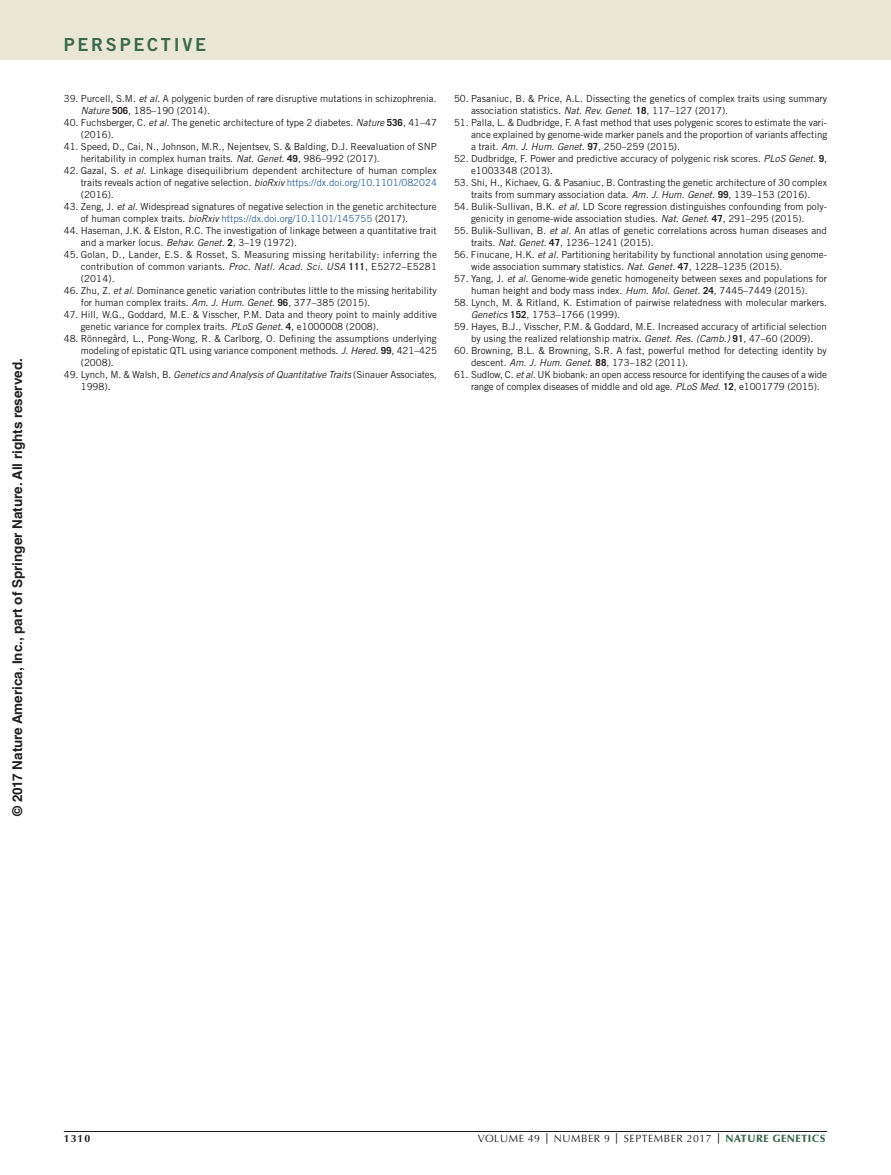
<style>
.page{position:relative;width:891px;height:1175px;background:#fff}
.page>*{position:absolute;margin:0;border:0;box-sizing:border-box;transform-origin:0 0}
.t1{font:18px "Trade Gothic LT Std Bd 2";letter-spacing:.15em;color:#3b684f}
.t2{font:700 13.5px "Helvetica LT Std";color:#231f20}
.t3{font:10.5px "Optima LT Std";letter-spacing:.05em;color:#231f20}
.t4{font:700 10.5px "Optima LT Std";color:#231f20}
.REFERENCES{font:9.75px/12px "Trade Gothic LT Std";letter-spacing:-.005em;color:#231f20}
.s1{font-style:italic}
.s2{font-weight:700}
.s3{color:#369}
.s4{font-weight:900;color:#3b684f}
</style>
<div class="page">
<div style="left:0;top:0;width:891px;height:60px;background:#ebe7d7"></div>
<hr style="left:64px;top:1131px;width:763px;height:1px;background:#231f20">
<h2 class="t2" style="left:9px;top:816px;width:459px;rotate:-90deg">© 2017 Nature America, Inc., part of Springer Nature. All rights reserved.</h2>
<h1 class="t1" style="left:64px;top:34px;width:144px">PERSPECTIVE</h1>
<p class="REFERENCES" style="left:81px;top:92px;width:357px;text-indent:-17px">39. Purcell, S.M. <span class="s1">et al.</span> A polygenic burden of rare disruptive mutations in schizophrenia.<br><span class="s1">Nature</span> <span class="s2">506</span>, 185–190 (2014).</p>
<p class="REFERENCES" style="left:81px;top:116px;width:358px;text-indent:-17px">40. Fuchsberger, C. <span class="s1">et al.</span> The genetic architecture of type 2 diabetes. <span class="s1">Nature</span> <span class="s2">536</span>, 41–47 (2016).</p>
<p class="REFERENCES" style="left:81px;top:140px;width:357px;text-indent:-17px">41. Speed, D., Cai, N., Johnson, M.R., Nejentsev, S. &amp; Balding, D.J. Reevaluation of SNP heritability in complex human traits. <span class="s1">Nat. Genet.</span> <span class="s2">49</span>, 986–992 (2017).</p>
<p class="REFERENCES" style="left:81px;top:164px;width:358px;text-align:justify;text-indent:-17px">42. Gazal, S. <span class="s1">et al.</span> Linkage disequilibrium dependent architecture of human complex traits reveals action of negative selection. <span class="s1">bioRxiv</span> <span class="s3">https://dx.doi.org/10.1101/082024 </span>(2016).</p>
<p class="REFERENCES" style="left:81px;top:200px;width:357px;text-indent:-17px">43. Zeng, J. <span class="s1">et al.</span> Widespread signatures of negative selection in the genetic architecture of human complex traits. <span class="s1">bioRxiv</span> <span class="s3">https://dx.doi.org/10.1101/145755</span> (2017).</p>
<p class="REFERENCES" style="left:81px;top:224px;width:357px;text-indent:-17px">44. Haseman, J.K. &amp; Elston, R.C. The investigation of linkage between a quantitative trait and a marker locus. <span class="s1">Behav. Genet.</span> <span class="s2">2</span>, 3–19 (1972).</p>
<p class="REFERENCES" style="left:81px;top:248px;width:358px;text-align:justify;text-indent:-17px">45. Golan, D., Lander, E.S. &amp; Rosset, S. Measuring missing heritability: inferring the contribution of common variants. <span class="s1">Proc. Natl. Acad. Sci. USA</span> <span class="s2">111</span>, E5272–E5281 (2014).</p>
<p class="REFERENCES" style="left:81px;top:284px;width:357px;text-indent:-17px">46. Zhu, Z. <span class="s1">et al.</span> Dominance genetic variation contributes little to the missing heritability for human complex traits. <span class="s1">Am. J. Hum. Genet.</span> <span class="s2">96</span>, 377–385 (2015).</p>
<p class="REFERENCES" style="left:81px;top:308px;width:358px;text-indent:-17px">47. Hill, W.G., Goddard, M.E. &amp; Visscher, P.M. Data and theory point to mainly additive genetic variance for complex traits. <span class="s1">PLoS Genet.</span> <span class="s2">4</span>, e1000008 (2008).</p>
<p class="REFERENCES" style="left:81px;top:332px;width:358px;text-align:justify;text-indent:-17px">48. Rönnegård, L., Pong-Wong, R. &amp; Carlborg, O. Defining the assumptions underlying modeling of epistatic QTL using variance component methods. <span class="s1">J. Hered.</span> <span class="s2">99</span>, 421–425 (2008).</p>
<p class="REFERENCES" style="left:81px;top:368px;width:358px;text-indent:-17px">49. Lynch, M. &amp; Walsh, B. <span class="s1">Genetics and Analysis of Quantitative Traits</span> (Sinauer Associates,<br>1998).</p>
<p class="REFERENCES" style="left:471px;top:92px;width:358px;text-indent:-17px">50. Pasaniuc, B. &amp; Price, A.L. Dissecting the genetics of complex traits using summary association statistics. <span class="s1">Nat. Rev. Genet.</span> <span class="s2">18</span>, 117–127 (2017).</p>
<p class="REFERENCES" style="left:471px;top:116px;width:358px;text-align:justify;text-indent:-17px">51. Palla, L. &amp; Dudbridge, F. A fast method that uses polygenic scores to estimate the vari&shy;ance explained by genome-wide marker panels and the proportion of variants affecting a trait. <span class="s1">Am. J. Hum. Genet.</span> <span class="s2">97</span>, 250–259 (2015).</p>
<p class="REFERENCES" style="left:471px;top:152px;width:358px;text-indent:-17px">52. Dudbridge, F. Power and predictive accuracy of polygenic risk scores. <span class="s1">PLoS Genet.</span> <span class="s2">9</span>, e1003348 (2013).</p>
<p class="REFERENCES" style="left:454px;top:176px;width:375px;text-align:center">53. Shi, H., Kichaev, G. &amp; Pasaniuc, B. Contrasting the genetic architecture of 30 complex traits from summary association data. <span class="s1">Am. J. Hum. Genet.</span> <span class="s2">99</span>, 139–153 (2016).</p>
<p class="REFERENCES" style="left:454px;top:200px;width:375px;text-align:center">54. Bulik-Sullivan, B.K. <span class="s1">et al.</span> LD Score regression distinguishes confounding from poly&shy;genicity in genome-wide association studies. <span class="s1">Nat. Genet.</span> <span class="s2">47</span>, 291–295 (2015).</p>
<p class="REFERENCES" style="left:471px;top:224px;width:358px;text-indent:-17px">55. Bulik-Sullivan, B. <span class="s1">et al.</span> An atlas of genetic correlations across human diseases and traits. <span class="s1">Nat. Genet.</span> <span class="s2">47</span>, 1236–1241 (2015).</p>
<p class="REFERENCES" style="left:471px;top:248px;width:357px;text-indent:-17px">56. Finucane, H.K. <span class="s1">et al.</span> Partitioning heritability by functional annotation using genome&shy;wide association summary statistics. <span class="s1">Nat. Genet.</span> <span class="s2">47</span>, 1228–1235 (2015).</p>
<p class="REFERENCES" style="left:454px;top:272px;width:375px;text-align:center">57. Yang, J. <span class="s1">et al.</span> Genome-wide genetic homogeneity between sexes and populations for human height and body mass index. <span class="s1">Hum. Mol. Genet.</span> <span class="s2">24</span>, 7445–7449 (2015).</p>
<p class="REFERENCES" style="left:471px;top:296px;width:358px;text-indent:-17px">58. Lynch, M. &amp; Ritland, K. Estimation of pairwise relatedness with molecular markers.<br><span class="s1">Genetics</span> <span class="s2">152</span>, 1753–1766 (1999).</p>
<p class="REFERENCES" style="left:454px;top:320px;width:374px;text-align:center">59. Hayes, B.J., Visscher, P.M. &amp; Goddard, M.E. Increased accuracy of artificial selection by using the realized relationship matrix. <span class="s1">Genet. Res. (Camb.)</span> <span class="s2">91</span>, 47–60 (2009).</p>
<p class="REFERENCES" style="left:471px;top:344px;width:357px;text-indent:-17px">60. Browning, B.L. &amp; Browning, S.R. A fast, powerful method for detecting identity by descent. <span class="s1">Am. J. Hum. Genet.</span> <span class="s2">88</span>, 173–182 (2011).</p>
<p class="REFERENCES" style="left:471px;top:368px;width:357px;text-indent:-17px">61. Sudlow, C. <span class="s1">et al.</span> UK biobank: an open access resource for identifying the causes of a wide range of complex diseases of middle and old age. <span class="s1">PLoS Med.</span> <span class="s2">12</span>, e1001779 (2015).</p>
<p class="t4" style="left:64px;top:1132px;width:28px">1310</p>
<p class="t3" style="left:478px;top:1132px;width:349px">VOLUME 49 <span class="s2">|</span> NUMBER 9 <span class="s2">|</span> SEPTEMBER 2017 <span class="s2">|</span> <span class="s4">NATURE GENETICS</span></p>
</div>
